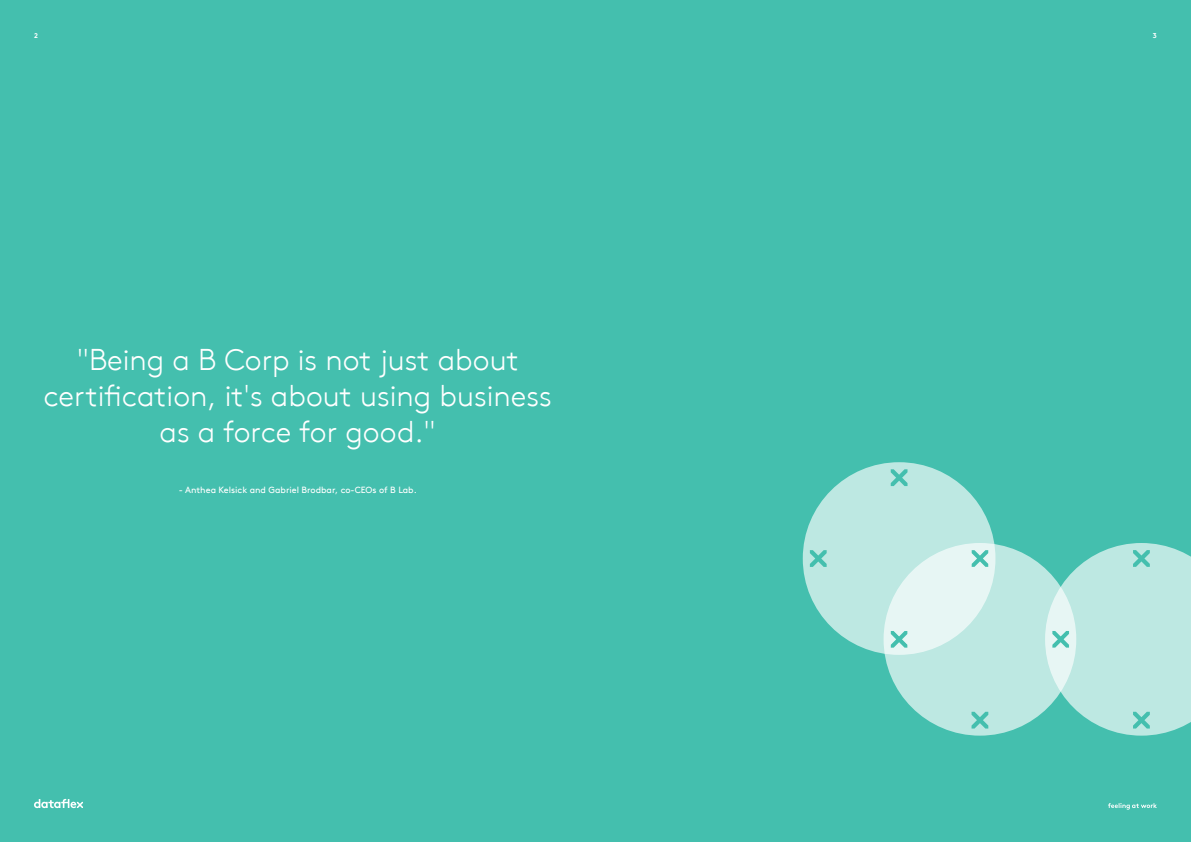
<style>
.page{position:relative;width:1191px;height:842px;background:#44bfae}
.page>*{position:absolute;margin:0;border:0;box-sizing:border-box;transform-origin:0 0}
.Intro_groot_light_wit{font:300 30px/36.1px "Brown Pro TT";color:#fff;text-align:center}
.Broodtekst_wit{font:9px "Brown Pro TT";color:#fff}
.t1{font:700 7px "Brown Pro TT";color:#fff}
</style>
<div class="page">
<svg style="left:34px;top:799px;width:49px;height:9px"></svg>
<svg style="left:1108px;top:803px;width:49px;height:7px"></svg>
<svg style="left:802px;top:462px;width:389px;height:274px"></svg>
<p class="t1" style="left:34px;top:30px;width:5px">2</p>
<p class="t1" style="left:1153px;top:30px;width:6px">3</p>
<p class="Intro_groot_light_wit" style="left:43px;top:339px;width:510px">"Being a B Corp is not just about certification, it's about using business as a force for good."</p>
<p class="Broodtekst_wit" style="left:179px;top:483px;width:240px">- Anthea Kelsick and Gabriel Brodbar, co-CEOs of B Lab.</p>
</div>
